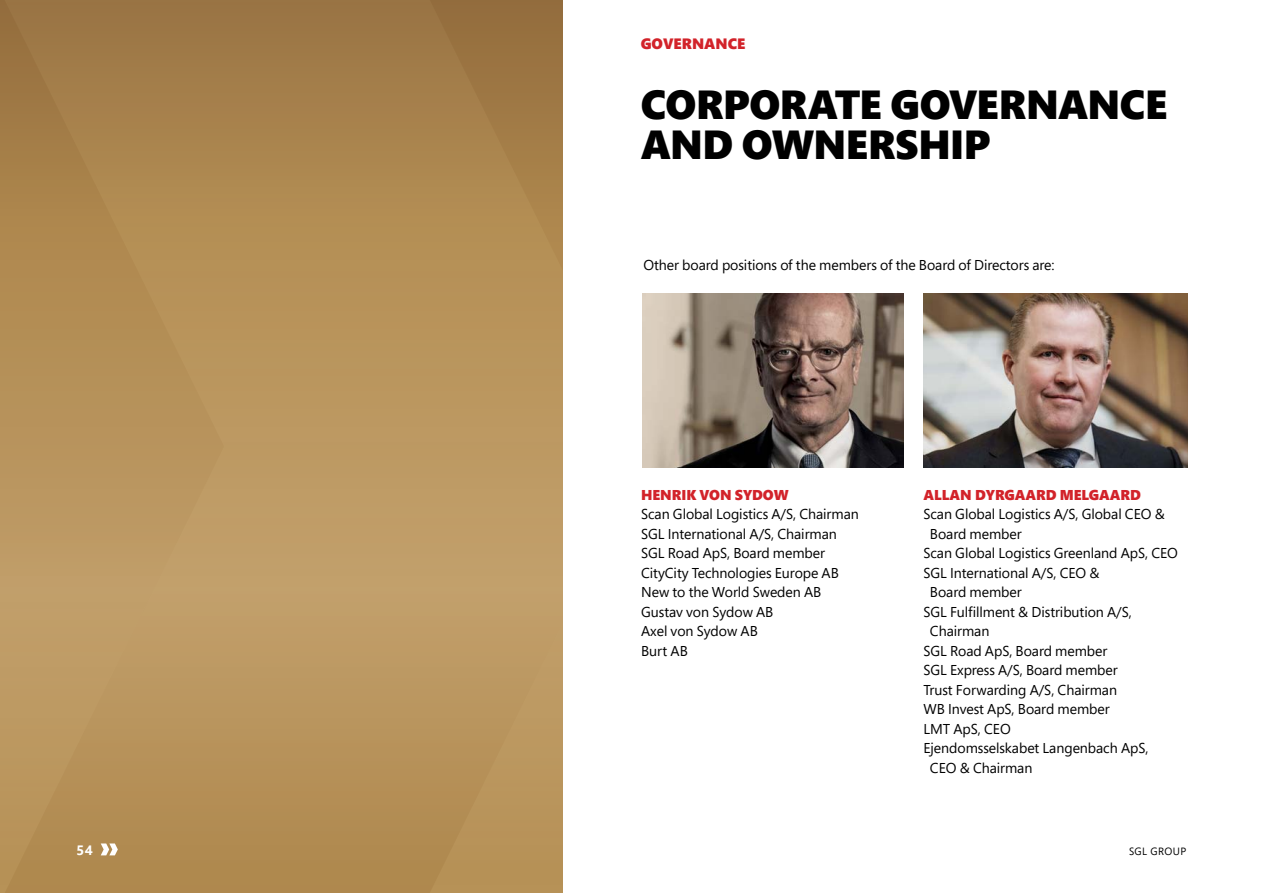
<style>
.page{position:relative;width:1263px;height:893px;background:#fff}
.page>*{position:absolute;margin:0;border:0;box-sizing:border-box;transform-origin:0 0}
.t1{font:900 40.5px/39.2px "Segoe Pro";letter-spacing:-.015em;color:#000}
.t2{font:900 15px "Segoe Pro";color:#d2232a}
.t3{font:14.25px/19.5px "Segoe Pro";letter-spacing:-.005em;color:#000}
.t4{font:900 14.25px "Segoe Pro";letter-spacing:-.005em;color:#d2232a}
.t5{font:700 13.65px "Segoe Pro";color:#fff}
.t6{font:10.5px "Segoe Pro";letter-spacing:.04em;color:#000}
</style>
<div class="page">
<img style="left:923px;top:294px;width:264px;height:174px">
<img style="left:642px;top:294px;width:261px;height:174px">
<svg style="left:0;top:0;width:421px;height:893px;background:#b48f58"></svg>
<svg style="left:421px;top:0;width:142px;height:893px;background:#b49059"></svg>
<svg style="left:101px;top:843px;width:17px;height:12px"></svg>
<p class="t5" style="left:77px;top:840px;width:18px">54</p>
<p class="t2" style="left:641px;top:33px;width:106px">GOVERNANCE</p>
<h1 class="t1" style="left:641px;top:84px;width:528px">CORPORATE GOVERNANCE<br>AND OWNERSHIP</h1>
<p class="t3" style="left:643px;top:255px;width:413px">Other board positions of the members of the Board of Directors are:</p>
<p class="t4" style="left:641px;top:484px;width:149px">HENRIK VON SYDOW</p>
<p class="t3" style="left:641px;top:504px;width:219px">Scan Global Logistics A/S, Chairman<br>SGL International A/S, Chairman<br>SGL Road ApS, Board member<br>CityCity Technologies Europe AB<br>New to the World Sweden AB<br>Gustav von Sydow AB<br>Axel von Sydow AB<br>Burt AB</p>
<p class="t4" style="left:923px;top:484px;width:219px">ALLAN DYRGAARD MELGAARD</p>
<p class="t3" style="left:923px;top:504px;width:243px">Scan Global Logistics A/S, Global CEO &amp;</p>
<p class="t3" style="left:930px;top:523px;width:93px">Board member</p>
<p class="t3" style="left:923px;top:543px;width:256px">Scan Global Logistics Greenland ApS, CEO</p>
<p class="t3" style="left:923px;top:562px;width:178px">SGL International A/S, CEO &amp;</p>
<p class="t3" style="left:930px;top:582px;width:93px">Board member</p>
<p class="t3" style="left:923px;top:601px;width:210px">SGL Fulfillment &amp; Distribution A/S,</p>
<p class="t3" style="left:930px;top:621px;width:61px">Chairman</p>
<p class="t3" style="left:923px;top:640px;width:185px">SGL Road ApS, Board member</p>
<p class="t3" style="left:923px;top:660px;width:196px">SGL Express A/S, Board member</p>
<p class="t3" style="left:923px;top:679px;width:195px">Trust Forwarding A/S, Chairman</p>
<p class="t3" style="left:923px;top:699px;width:188px">WB Invest ApS, Board member</p>
<p class="t3" style="left:923px;top:718px;width:89px">LMT ApS, CEO</p>
<p class="t3" style="left:923px;top:738px;width:227px">Ejendomsselskabet Langenbach ApS,</p>
<p class="t3" style="left:930px;top:757px;width:104px">CEO &amp; Chairman</p>
<p class="t6" style="left:1129px;top:844px;width:59px">SGL GROUP</p>
</div>
